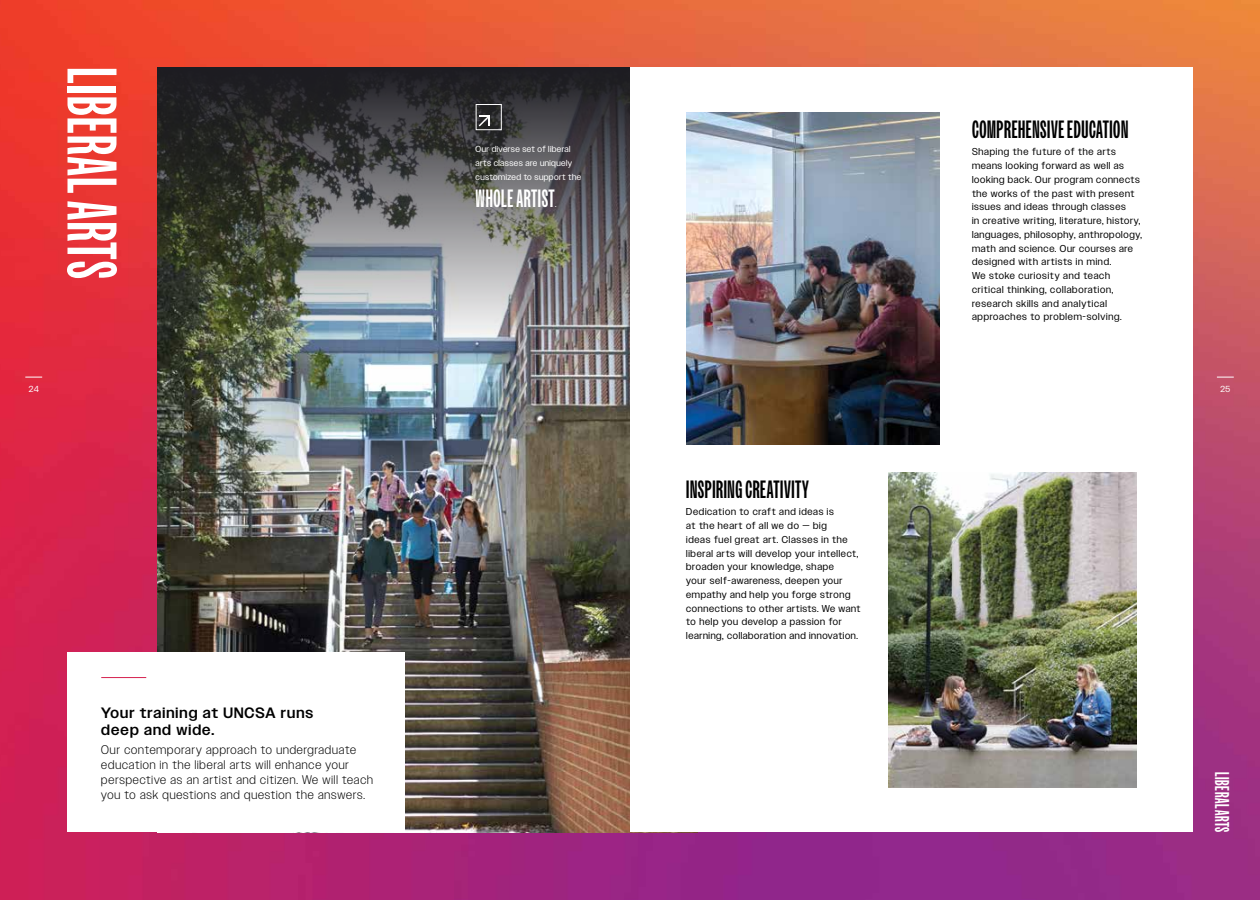
<style>
.page{position:relative;width:1260px;height:900px;background:#fff}
.page>*{position:absolute;margin:0;border:0;box-sizing:border-box;transform-origin:0 0}
.t1{font:700 70px "Owners XX Narrow";letter-spacing:.025em;color:#fff}
.t2{font:700 25px "Owners XX Narrow";letter-spacing:.025em;color:#000}
.t3{font:700 25px "Owners XX Narrow";letter-spacing:.025em;color:#fff}
.t4{font:700 20px "Owners XX Narrow";letter-spacing:.025em;color:#fff}
.t5{font:500 15px/17.5px "Owners";letter-spacing:.075em;color:#000}
.t6{font:300 12.5px/15px "Owners";letter-spacing:.075em;color:#000}
.t7{font:10px/13.8px "Owners";letter-spacing:.07em;color:#000}
.t8{font:8.75px/13.8px "Owners";letter-spacing:.05em;color:#fff}
</style>
<div class="page">
<img style="left:0;top:0;width:1260px;height:900px">
<img style="left:158px;top:343px;width:472px;height:489px">
<div style="left:630px;top:68px;width:562px;height:764px;background:#fff"></div>
<div style="left:68px;top:652px;width:337px;height:180px;background:#fff"></div>
<hr style="left:101px;top:677px;width:45px;height:1px;background:#d5214f">
<img style="left:686px;top:112px;width:253px;height:332px">
<img style="left:889px;top:472px;width:247px;height:316px">
<img style="left:158px;top:68px;width:472px;height:275px">
<svg style="left:479px;top:115px;width:11px;height:11px"></svg>
<div style="left:476px;top:104px;width:26px;height:26px;border:1px solid #fff"></div>
<svg style="left:1217px;top:377px;width:17px;height:1px"></svg>
<svg style="left:25px;top:377px;width:17px;height:1px"></svg>
<h1 class="t1" style="left:129px;top:68px;width:213px;rotate:90deg">LIBERAL ARTS</h1>
<p class="t8" style="left:476px;top:143px;width:107px">Our diverse set of liberal arts classes are uniquely customized to support the</p>
<h2 class="t3" style="left:476px;top:185px;width:80px">WHOLE ARTIST</h2>
<p class="t8" style="left:555px;top:197px;width:3px">.</p>
<h2 class="t2" style="left:972px;top:116px;width:158px">COMPREHENSIVE EDUCATION</h2>
<p class="t7" style="left:972px;top:145px;width:171px">Shaping the future of the arts means looking forward as well as looking back. Our program connects the works of the past with present issues and ideas through classes<br>in creative writing, literature, history, languages, philosophy, anthropology, math and science. Our courses are designed with artists in mind.<br>We stoke curiosity and teach critical thinking, collaboration, research skills and analytical approaches to problem-solving.</p>
<p class="t8" style="left:29px;top:382px;width:12px">24</p>
<p class="t8" style="left:1220px;top:382px;width:11px">25</p>
<h3 class="t5" style="left:101px;top:704px;width:214px">Your training at UNCSA runs deep and wide.</h3>
<p class="t6" style="left:101px;top:742px;width:273px">Our contemporary approach to undergraduate education in the liberal arts will enhance your perspective as an artist and citizen. We will teach you to ask questions and question the answers.</p>
<h2 class="t2" style="left:686px;top:476px;width:124px">INSPIRING CREATIVITY</h2>
<p class="t7" style="left:686px;top:505px;width:176px">Dedication to craft and ideas is<br>at the heart of all we do — big<br>ideas fuel great art. Classes in the liberal arts will develop your intellect, broaden your knowledge, shape<br>your self-awareness, deepen your empathy and help you forge strong connections to other artists. We want to help you develop a passion for learning, collaboration and innovation.</p>
<h3 class="t4" style="left:1233px;top:772px;width:62px;rotate:90deg">LIBERAL ARTS</h3>
</div>
